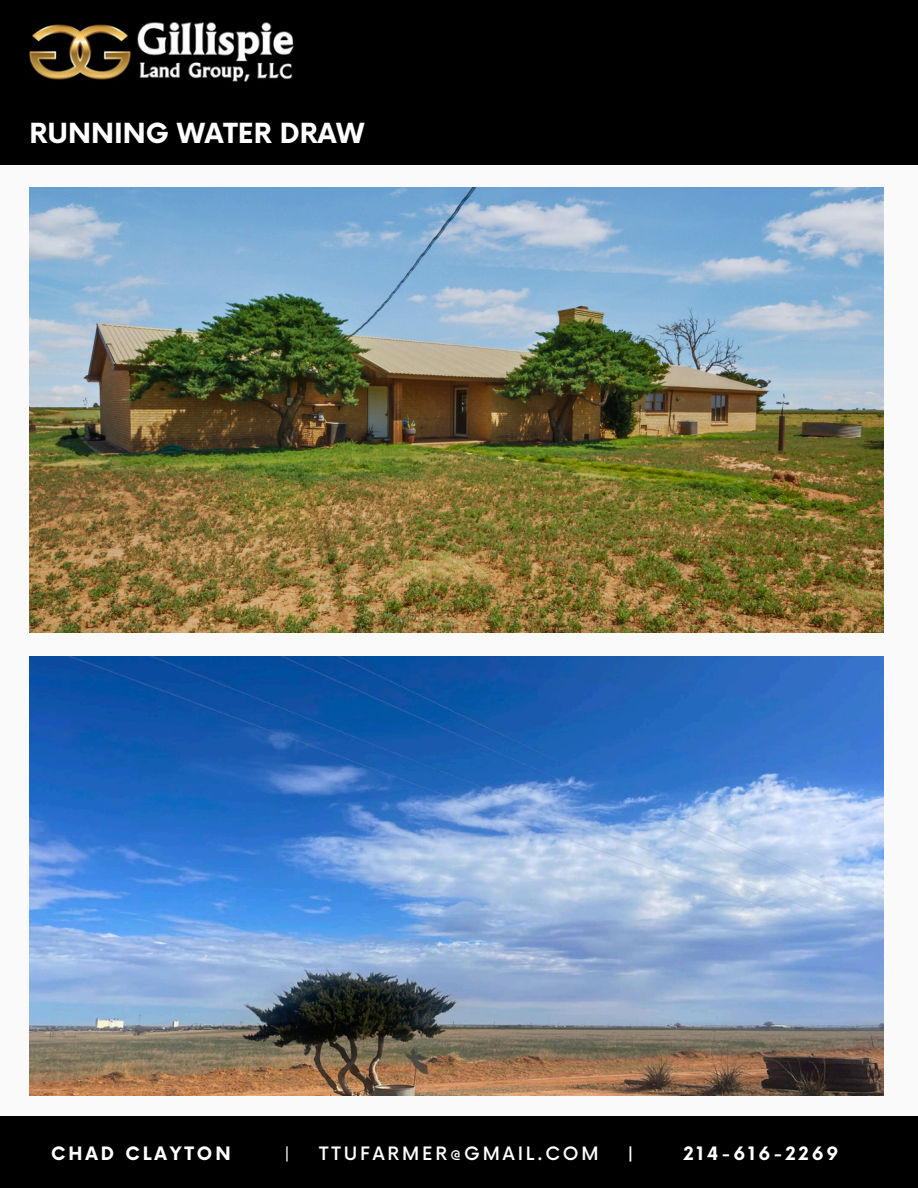
<style>
.page{position:relative;width:918px;height:1188px;background:#fafafa}
.page>*{position:absolute;margin:0;border:0;box-sizing:border-box;transform-origin:0 0}
.t1{font:700 27px "Now";color:#fff}
.t2{font:700 18px "Now";letter-spacing:.16em;color:#fff}
.t3{font:500 18px "Now";letter-spacing:.16em;color:#fff}
.t4{font:500 16.8px "Now";color:#fff}
.t5{font:700 16.8px "Now";color:#fff}
</style>
<div class="page">
<div style="left:0;top:0;width:918px;height:164px;background:#000"></div>
<img style="left:29px;top:21px;width:265px;height:61px">
<img style="left:29px;top:188px;width:854px;height:444px">
<img style="left:29px;top:656px;width:854px;height:440px">
<div style="left:0;top:1117px;width:918px;height:71px;background:#000"></div>
<p class="t1" style="left:29px;top:118px;width:336px">RUNNING WATER DRAW</p>
<h2 class="t2" style="left:51px;top:1144px;width:181px">CHAD CLAYTON</h2>
<p class="t4" style="left:285px;top:1144px;width:7px">|</p>
<p class="t3" style="left:319px;top:1144px;width:281px">TTUFARMER@GMAIL.COM</p>
<h2 class="t5" style="left:628px;top:1144px;width:7px">|</h2>
<h2 class="t2" style="left:683px;top:1144px;width:157px">214-616-2269</h2>
</div>
